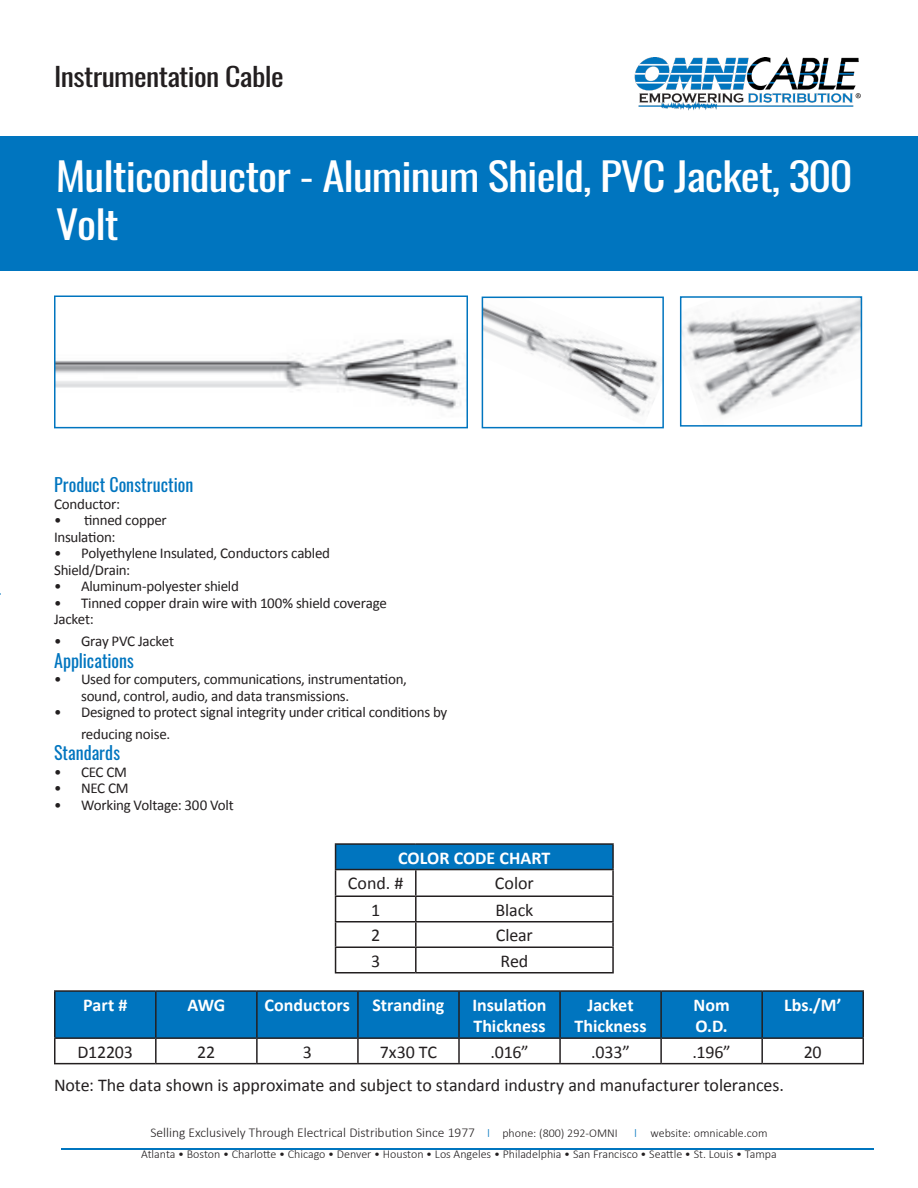
<style>
.page{position:relative;width:918px;height:1188px;background:#fff}
.page>*{position:absolute;margin:0;border:0;box-sizing:border-box;transform-origin:0 0}
.t1{font:38.25px/48px "Oswald";letter-spacing:-.02em;color:#fff;scale:1.18 1}
.t2{font:25.5px "Oswald";letter-spacing:-.02em;color:#231f20;scale:1.18 1}
.t3{font:18px "Calibri";letter-spacing:-.005em;color:#231f20}
.t4{font:700 18px "Calibri";color:#fff}
.t5{font:18px "Oswald";color:#0075bf}
.t6{font:15px/16.5px "Calibri";letter-spacing:-.015em;color:#231f20}
.t7{font:300 13.5px "Calibri";color:#231f20}
.t8{font:300 12px "Calibri";color:#231f20}
.s1{font-size:12.75px;color:#0075bf}
.s2{font-size:12px}
</style>
<div class="page">
<div style="left:0;top:136px;width:918px;height:135px;background:#0075bf"></div>
<img style="left:634px;top:57px;width:227px;height:54px">
<hr style="left:62px;top:1148px;width:812px;height:1px;background:#0075bf">
<img style="left:57px;top:339px;width:406px;height:70px">
<div style="left:54px;top:296px;width:414px;height:132px;border:2px solid #0075bf"></div>
<img style="left:485px;top:307px;width:174px;height:108px">
<div style="left:482px;top:297px;width:182px;height:131px;border:2px solid #0075bf"></div>
<img style="left:683px;top:299px;width:176px;height:117px">
<div style="left:680px;top:296px;width:182px;height:131px;border:2px solid #0075bf"></div>
<div style="left:56px;top:992px;width:806px;height:45px;background:#0075bf"></div>
<hr style="left:54px;top:990px;width:102px;height:2px;background:#231f20">
<hr style="left:54px;top:992px;width:2px;height:45px;background:#231f20">
<hr style="left:156px;top:990px;width:101px;height:2px;background:#231f20">
<hr style="left:155px;top:992px;width:2px;height:45px;background:#231f20">
<hr style="left:257px;top:990px;width:101px;height:2px;background:#231f20">
<hr style="left:256px;top:992px;width:2px;height:45px;background:#231f20">
<hr style="left:358px;top:990px;width:101px;height:2px;background:#231f20">
<hr style="left:357px;top:992px;width:2px;height:45px;background:#231f20">
<hr style="left:459px;top:990px;width:101px;height:2px;background:#231f20">
<hr style="left:458px;top:992px;width:2px;height:45px;background:#231f20">
<hr style="left:560px;top:990px;width:101px;height:2px;background:#231f20">
<hr style="left:559px;top:992px;width:2px;height:45px;background:#231f20">
<hr style="left:661px;top:990px;width:101px;height:2px;background:#231f20">
<hr style="left:660px;top:992px;width:2px;height:45px;background:#231f20">
<hr style="left:762px;top:990px;width:102px;height:2px;background:#231f20">
<hr style="left:761px;top:992px;width:2px;height:45px;background:#231f20">
<hr style="left:862px;top:992px;width:2px;height:45px;background:#231f20">
<hr style="left:54px;top:1037px;width:102px;height:2px;background:#231f20">
<hr style="left:54px;top:1039px;width:2px;height:24px;background:#231f20">
<hr style="left:156px;top:1037px;width:101px;height:2px;background:#231f20">
<hr style="left:155px;top:1039px;width:2px;height:24px;background:#231f20">
<hr style="left:257px;top:1037px;width:101px;height:2px;background:#231f20">
<hr style="left:256px;top:1039px;width:2px;height:24px;background:#231f20">
<hr style="left:358px;top:1037px;width:101px;height:2px;background:#231f20">
<hr style="left:357px;top:1039px;width:2px;height:24px;background:#231f20">
<hr style="left:459px;top:1037px;width:101px;height:2px;background:#231f20">
<hr style="left:458px;top:1039px;width:2px;height:24px;background:#231f20">
<hr style="left:560px;top:1037px;width:101px;height:2px;background:#231f20">
<hr style="left:559px;top:1039px;width:2px;height:24px;background:#231f20">
<hr style="left:661px;top:1037px;width:101px;height:2px;background:#231f20">
<hr style="left:660px;top:1039px;width:2px;height:24px;background:#231f20">
<hr style="left:762px;top:1037px;width:102px;height:2px;background:#231f20">
<hr style="left:761px;top:1039px;width:2px;height:24px;background:#231f20">
<hr style="left:862px;top:1039px;width:2px;height:24px;background:#231f20">
<hr style="left:54px;top:1063px;width:102px;height:1px;background:#231f20">
<hr style="left:156px;top:1063px;width:101px;height:1px;background:#231f20">
<hr style="left:257px;top:1063px;width:101px;height:1px;background:#231f20">
<hr style="left:358px;top:1063px;width:101px;height:1px;background:#231f20">
<hr style="left:459px;top:1063px;width:101px;height:1px;background:#231f20">
<hr style="left:560px;top:1063px;width:101px;height:1px;background:#231f20">
<hr style="left:661px;top:1063px;width:101px;height:1px;background:#231f20">
<hr style="left:762px;top:1063px;width:102px;height:1px;background:#231f20">
<div style="left:336px;top:844px;width:277px;height:26px;background:#0075bf"></div>
<hr style="left:335px;top:843px;width:81px;height:2px;background:#231f20">
<hr style="left:416px;top:843px;width:198px;height:2px;background:#231f20">
<hr style="left:612px;top:845px;width:2px;height:24px;background:#231f20">
<hr style="left:335px;top:869px;width:81px;height:1px;background:#231f20">
<hr style="left:416px;top:869px;width:198px;height:1px;background:#231f20">
<hr style="left:415px;top:870px;width:2px;height:26px;background:#231f20">
<hr style="left:612px;top:870px;width:2px;height:26px;background:#231f20">
<hr style="left:335px;top:896px;width:81px;height:1px;background:#231f20">
<hr style="left:416px;top:896px;width:198px;height:1px;background:#231f20">
<hr style="left:415px;top:897px;width:2px;height:24px;background:#231f20">
<hr style="left:612px;top:897px;width:2px;height:24px;background:#231f20">
<hr style="left:335px;top:921px;width:81px;height:1px;background:#231f20">
<hr style="left:416px;top:921px;width:198px;height:1px;background:#231f20">
<hr style="left:415px;top:922px;width:2px;height:24px;background:#231f20">
<hr style="left:612px;top:922px;width:2px;height:24px;background:#231f20">
<hr style="left:335px;top:946px;width:81px;height:2px;background:#231f20">
<svg style="left:335px;top:845px;width:1px;height:127px"></svg>
<hr style="left:416px;top:946px;width:198px;height:2px;background:#231f20">
<hr style="left:415px;top:948px;width:2px;height:24px;background:#231f20">
<hr style="left:612px;top:948px;width:2px;height:24px;background:#231f20">
<hr style="left:335px;top:972px;width:81px;height:2px;background:#231f20">
<hr style="left:416px;top:972px;width:198px;height:2px;background:#231f20">
<p class="t2" style="left:54px;top:59px;width:196px">Instrumentation Cable</p>
<p class="t1" style="left:56px;top:153px;width:676px">Multiconductor - Aluminum Shield, PVC Jacket, 300<br>Volt</p>
<p class="t5" style="left:54px;top:473px;width:141px">Product Construction</p>
<p class="t6" style="left:54px;top:496px;width:68px">Conductor:</p>
<p class="t6" style="left:54px;top:512px;width:114px">• tinned copper</p>
<p class="t6" style="left:54px;top:529px;width:63px">Insulation:</p>
<p class="t6" style="left:54px;top:545px;width:278px">• Polyethylene Insulated, Conductors cabled</p>
<p class="t6" style="left:54px;top:562px;width:78px">Shield/Drain:</p>
<p class="t6" style="left:54px;top:578px;width:187px">• Aluminum-polyester shield</p>
<p class="t6" style="left:54px;top:595px;width:334px">• Tinned copper drain wire with 100% shield coverage</p>
<p class="t6" style="left:54px;top:611px;width:41px">Jacket:</p>
<p class="t6" style="left:54px;top:633px;width:122px">• Gray PVC Jacket</p>
<p class="t5" style="left:54px;top:648px;width:81px">Applications</p>
<p class="t6" style="left:81px;top:671px;width:327px;text-indent:-27px">• Used for computers, communications, instrumentation, sound, control, audio, and data transmissions.</p>
<p class="t6" style="left:81px;top:701px;width:368px;line-height:21.6px;text-indent:-27px">• Designed to protect signal integrity under critical conditions by reducing noise.</p>
<p class="t5" style="left:54px;top:741px;width:68px">Standards</p>
<p class="t6" style="left:54px;top:764px;width:75px">• CEC CM</p>
<p class="t6" style="left:54px;top:780px;width:76px">• NEC CM</p>
<p class="t6" style="left:54px;top:797px;width:181px">• Working Voltage: 300 Volt</p>
<p class="t4" style="left:398px;top:846px;width:154px">COLOR CODE CHART</p>
<p class="t3" style="left:348px;top:872px;width:57px">Cond. #</p>
<p class="t3" style="left:495px;top:872px;width:40px">Color</p>
<p class="t3" style="left:371px;top:898px;width:11px">1</p>
<p class="t3" style="left:495px;top:898px;width:40px">Black</p>
<p class="t3" style="left:371px;top:924px;width:11px">2</p>
<p class="t3" style="left:496px;top:924px;width:39px">Clear</p>
<p class="t3" style="left:371px;top:949px;width:11px">3</p>
<p class="t3" style="left:500px;top:949px;width:29px">Red</p>
<p class="t4" style="left:83px;top:993px;width:46px">Part #</p>
<p class="t4" style="left:187px;top:993px;width:39px">AWG</p>
<p class="t4" style="left:265px;top:993px;width:87px">Conductors</p>
<p class="t4" style="left:373px;top:993px;width:73px">Stranding</p>
<p class="t4" style="left:472px;top:993px;width:76px">Insulation</p>
<p class="t4" style="left:473px;top:1015px;width:74px">Thickness</p>
<p class="t4" style="left:588px;top:993px;width:48px">Jacket</p>
<p class="t4" style="left:574px;top:1015px;width:74px">Thickness</p>
<p class="t4" style="left:694px;top:993px;width:38px">Nom</p>
<p class="t4" style="left:696px;top:1015px;width:34px">O.D.</p>
<p class="t4" style="left:784px;top:993px;width:59px">Lbs./M’</p>
<p class="t3" style="left:78px;top:1040px;width:57px">D12203</p>
<p class="t3" style="left:197px;top:1040px;width:20px">22</p>
<p class="t3" style="left:303px;top:1040px;width:11px">3</p>
<p class="t3" style="left:380px;top:1040px;width:59px">7x30 TC</p>
<p class="t3" style="left:490px;top:1040px;width:40px">.016”</p>
<p class="t3" style="left:591px;top:1040px;width:40px">.033”</p>
<p class="t3" style="left:692px;top:1040px;width:40px">.196”</p>
<p class="t3" style="left:804px;top:1040px;width:19px">20</p>
<p class="t3" style="left:54px;top:1074px;width:732px">Note: The data shown is approximate and subject to standard industry and manufacturer tolerances.</p>
<p class="t7" style="left:150px;top:1124px;width:469px">Selling Exclusively Through Electrical Distribution Since 1977 <span class="s1">I</span> <span class="s2">phone: (800) 292-OMNI</span></p>
<p class="t8" style="left:634px;top:1125px;width:135px"><span class="s1">I</span> website: omnicable.com</p>
<p class="t8" style="left:141px;top:1146px;width:637px">Atlanta • Boston • Charlotte • Chicago • Denver • Houston • Los Angeles • Philadelphia • San Francisco • Seattle • St. Louis • Tampa</p>
</div>
